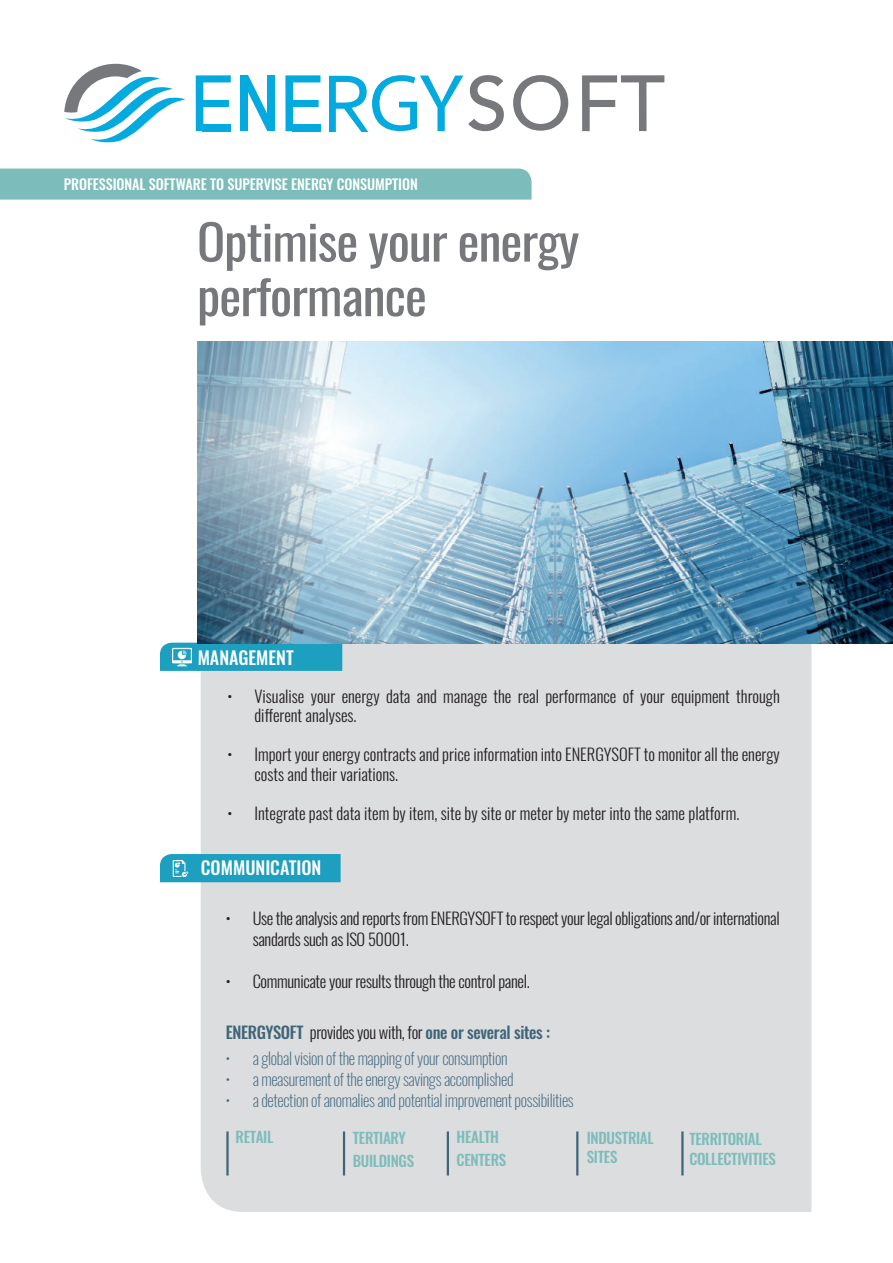
<style>
.page{position:relative;width:893px;height:1263px;background:#fff}
.page>*{position:absolute;margin:0;border:0;box-sizing:border-box;transform-origin:0 0}
.t1{font:48.75px/54.6px "Oswald";letter-spacing:-.02em;color:#76787b;scale:1.07 1}
.t2{font:500 18px "Oswald";color:#fff}
.t3{font:300 16.5px/19.5px "Oswald";color:#231f20}
.t4{font:300 16.5px/21px "Oswald";letter-spacing:-.02em;color:#231f20}
.t5{font:200 16.5px "Oswald";letter-spacing:-.02em;color:#40677e}
.t6{font:500 16.5px "Oswald";letter-spacing:-.02em;color:#3f6578}
.t7{font:500 15px/22.5px "Oswald";letter-spacing:-.02em;color:#7cbcba}
.t8{font:500 14.25px "Oswald";letter-spacing:-.005em;color:#fff}
.s1{font-weight:300;color:#231f20}
</style>
<div class="page">
<div style="left:201px;top:643px;width:610px;height:569px;background:#dcdddf"></div>
<div style="left:0;top:169px;width:532px;height:31px;background:#7cbcba"></div>
<svg style="left:160px;top:643px;width:182px;height:28px;background:#219ebf"></svg>
<img style="left:173px;top:648px;width:19px;height:19px">
<div style="left:160px;top:854px;width:181px;height:28px;background:#1d9fc0"></div>
<img style="left:173px;top:861px;width:16px;height:16px">
<hr style="left:226px;top:1131px;width:3px;height:44px;background:#3f6578">
<hr style="left:343px;top:1131px;width:2px;height:44px;background:#3f6578">
<hr style="left:576px;top:1131px;width:2px;height:44px;background:#3f6578">
<hr style="left:681px;top:1131px;width:3px;height:44px;background:#3f6578">
<hr style="left:447px;top:1131px;width:2px;height:44px;background:#3f6578">
<img style="left:197px;top:341px;width:696px;height:302px">
<svg style="left:64px;top:64px;width:122px;height:79px"></svg>
<svg style="left:513px;top:75px;width:55px;height:56px"></svg>
<svg style="left:582px;top:75px;width:82px;height:56px"></svg>
<svg style="left:196px;top:75px;width:35px;height:56px"></svg>
<div style="left:203px;top:124px;width:28px;height:7px;background:#03aae0"></div>
<svg style="left:285px;top:75px;width:35px;height:56px"></svg>
<div style="left:292px;top:124px;width:28px;height:7px;background:#03aae0"></div>
<svg style="left:241px;top:75px;width:26px;height:56px"></svg>
<div style="left:267px;top:75px;width:8px;height:56px;background:#03aae0"></div>
<svg style="left:329px;top:75px;width:175px;height:57px"></svg>
<p class="t8" style="left:64px;top:177px;width:356px">PROFESSIONAL SOFTWARE TO SUPERVISE ENERGY CONSUMPTION</p>
<h1 class="t1" style="left:197px;top:210px;width:359px">Optimise your energy performance</h1>
<p class="t2" style="left:198px;top:648px;width:98px">MANAGEMENT</p>
<p class="t3" style="left:254px;top:684px;width:527px;text-indent:-27px">• Visualise your energy data and manage the real performance of your equipment through different analyses.</p>
<p class="t3" style="left:254px;top:743px;width:527px;text-indent:-27px">• Import your energy contracts and price information into ENERGYSOFT to monitor all the energy costs and their variations.</p>
<p class="t3" style="left:227px;top:801px;width:513px">• Integrate past data item by item, site by site or meter by meter into the same platform.</p>
<p class="t2" style="left:201px;top:859px;width:122px">COMMUNICATION</p>
<p class="t4" style="left:253px;top:906px;width:529px;text-indent:-27px">• Use the analysis and reports from ENERGYSOFT to respect your legal obligations and/or international sandards such as ISO 50001.</p>
<p class="t4" style="left:226px;top:969px;width:306px">• Communicate your results through the control panel.</p>
<p class="t6" style="left:226px;top:1024px;width:326px">ENERGYSOFT <span class="s1">provides you with, for</span> one or several sites :</p>
<p class="t5" style="left:226px;top:1043px;width:283px">• a global vision of the mapping of your consumption</p>
<p class="t5" style="left:226px;top:1064px;width:289px">• a measurement of the energy savings accomplished</p>
<p class="t5" style="left:226px;top:1085px;width:350px">• a detection of anomalies and potential improvement possibilities</p>
<p class="t7" style="left:457px;top:1127px;width:51px">HEALTH<br>CENTERS</p>
<p class="t7" style="left:236px;top:1127px;width:39px">RETAIL</p>
<p class="t7" style="left:353px;top:1128px;width:63px">TERTIARY<br>BUILDINGS</p>
<p class="t7" style="left:587px;top:1128px;width:68px;line-height:19.5px">INDUSTRIAL<br>SITES</p>
<p class="t7" style="left:689px;top:1130px;width:88px;line-height:19.5px">TERRITORIAL<br>COLLECTIVITIES</p>
</div>
